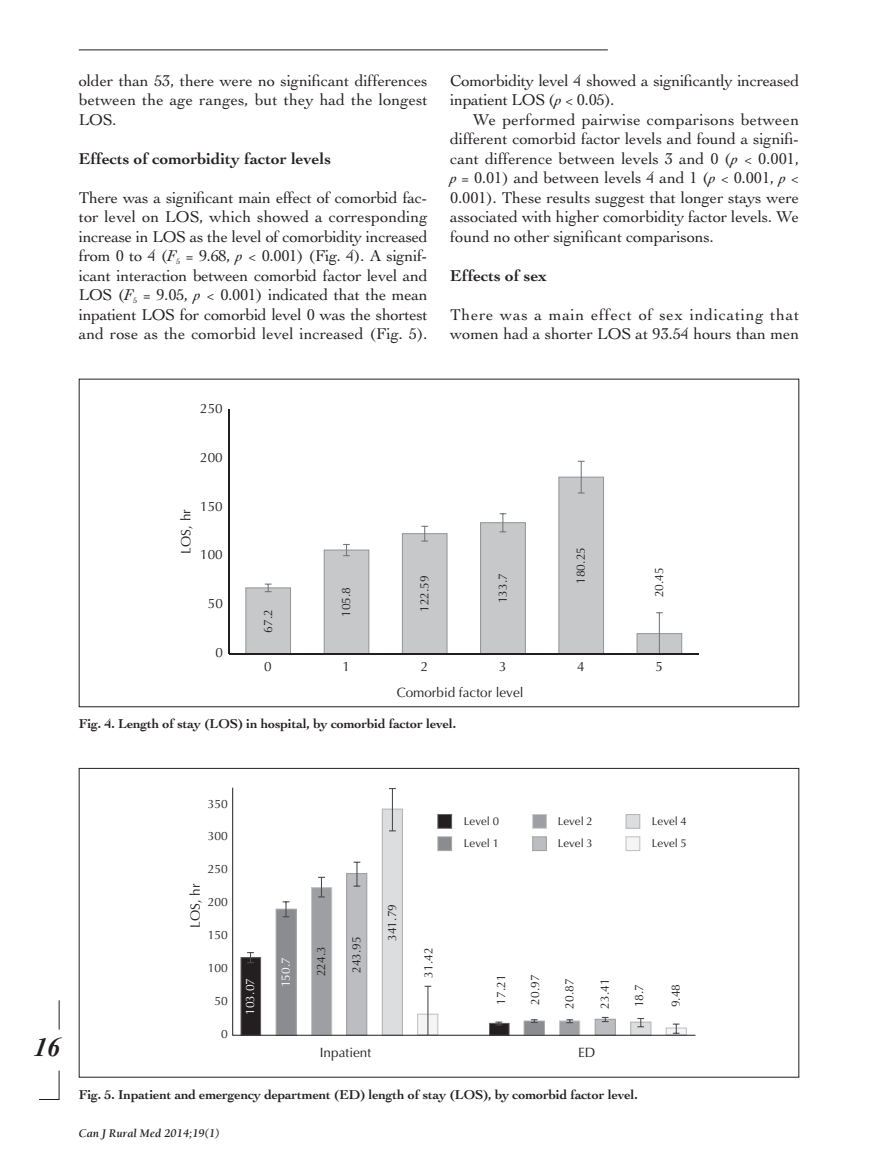
<style>
.page{position:relative;width:878px;height:1175px;background:#fff}
.page>*{position:absolute;margin:0;border:0;box-sizing:border-box;transform-origin:0 0}
.t1{font:italic 700 27px "Cochin LT Std";color:#231f20}
.t2{font:16.5px/19.5px "Cochin LT Std";letter-spacing:-.01em;color:#231f20;text-align:justify}
.t3{font:16.5px/19.5px "Cochin LT Std";letter-spacing:.04em;color:#231f20}
.t4{font:700 16.5px "Cochin LT Std";color:#231f20}
.t5{font:700 13.5px "Cochin LT Std";letter-spacing:-.01em;color:#231f20}
.t6{font:13.5px "Optima LT Std";letter-spacing:.005em;color:#231f20}
.t7{font:12px "Optima LT Std";letter-spacing:-.005em;color:#231f20}
.t8{font:italic 700 12px "Berkeley Std";color:#231f20}
.t9{font:12px "Optima LT Std";letter-spacing:-.005em;color:#fff}
.t10{font:11.4px/22.2px "Optima LT Std";letter-spacing:.005em;color:#231f20}
.s1{font-style:italic}
</style>
<div class="page">
<hr style="left:79px;top:50px;width:529px;height:1px;background:#231f20">
<svg style="left:59px;top:1000px;width:1px;height:29px"></svg>
<svg style="left:39px;top:1070px;width:21px;height:30px"></svg>
<svg style="left:245px;top:476px;width:437px;height:177px"></svg>
<svg style="left:265px;top:583px;width:6px;height:9px"></svg>
<svg style="left:343px;top:544px;width:7px;height:12px"></svg>
<svg style="left:421px;top:526px;width:7px;height:15px"></svg>
<svg style="left:499px;top:513px;width:7px;height:19px"></svg>
<hr style="left:580px;top:461px;width:1px;height:32px;background:#76787b">
<hr style="left:658px;top:612px;width:2px;height:41px;background:#76787b">
<hr style="left:228px;top:409px;width:2px;height:245px;background:#231f20">
<hr style="left:229px;top:653px;width:469px;height:1px;background:#231f20">
<svg style="left:232px;top:787px;width:464px;height:249px"></svg>
<div style="left:438px;top:836px;width:13px;height:14px;background:#8a8c8f"></div>
<div style="left:437px;top:836px;width:15px;height:15px;border:1px solid #aaabaf"></div>
<div style="left:626px;top:814px;width:13px;height:14px;background:#dcdddf"></div>
<div style="left:625px;top:814px;width:15px;height:14px;border:1px solid #b2b3b7"></div>
<div style="left:626px;top:836px;width:13px;height:14px;background:#f5f5f6"></div>
<div style="left:625px;top:836px;width:15px;height:15px;border:1px solid #bebfc2"></div>
<p class="t2" style="left:79px;top:72px;width:350px">older than 53, there were no significant differences between the age ranges, but they had the longest LOS.</p>
<p class="t4" style="left:79px;top:152px;width:254px">Effects of comorbidity factor levels</p>
<p class="t2" style="left:79px;top:189px;width:350px">There was a significant main effect of comorbid fac&shy;tor level on LOS, which showed a corresponding increase in LOS as the level of comorbidity increased from 0 to 4 (<span class="s1">F</span><sub>5</sub> = 9.68, <span class="s1">p</span> &lt; 0.001) (Fig. 4). A signif&shy;icant interaction between comorbid factor level and LOS (<span class="s1">F</span><sub>5</sub> = 9.05, <span class="s1">p</span> &lt; 0.001) indicated that the mean inpatient LOS for comorbid level 0 was the shortest and rose as the comorbid level increased (Fig. 5).</p>
<p class="t2" style="left:450px;top:72px;width:350px">Comorbidity level 4 showed a significantly increased inpatient LOS (<span class="s1">p</span> &lt; 0.05).</p>
<p class="t2" style="left:450px;top:111px;width:350px;text-indent:23px">We performed pairwise comparisons between different comorbid factor levels and found a signifi&shy;cant difference between levels 3 and 0 (<span class="s1">p</span> &lt; 0.001, <span class="s1">p</span> = 0.01) and between levels 4 and 1 (<span class="s1">p</span> &lt; 0.001, <span class="s1">p</span> &lt; 0.001). These results suggest that longer stays were associated with higher comorbidity factor levels. We found no other significant comparisons.</p>
<p class="t4" style="left:450px;top:269px;width:98px">Effects of sex</p>
<p class="t3" style="left:450px;top:306px;width:350px">There was a main effect of sex indicating that women had a shorter LOS at 93.54 hours than men</p>
<p class="t6" style="left:200px;top:402px;width:24px">250</p>
<p class="t6" style="left:200px;top:451px;width:24px">200</p>
<p class="t6" style="left:180px;top:553px;width:46px;rotate:-90deg">LOS, hr</p>
<p class="t6" style="left:200px;top:500px;width:24px">150</p>
<p class="t6" style="left:200px;top:549px;width:24px">100</p>
<p class="t6" style="left:208px;top:598px;width:17px">50</p>
<p class="t6" style="left:215px;top:647px;width:9px">0</p>
<p class="t7" style="left:263px;top:632px;width:25px;rotate:-90deg">67.2</p>
<p class="t7" style="left:341px;top:617px;width:32px;rotate:-90deg">105.8</p>
<p class="t7" style="left:419px;top:612px;width:38px;rotate:-90deg">122.59</p>
<p class="t7" style="left:497px;top:603px;width:32px;rotate:-90deg">133.7</p>
<p class="t7" style="left:576px;top:584px;width:38px;rotate:-90deg">180.25</p>
<p class="t7" style="left:654px;top:597px;width:32px;rotate:-90deg">20.45</p>
<p class="t6" style="left:264px;top:661px;width:9px">0</p>
<p class="t6" style="left:342px;top:661px;width:9px">1</p>
<p class="t6" style="left:421px;top:661px;width:9px">2</p>
<p class="t6" style="left:499px;top:661px;width:9px">3</p>
<p class="t6" style="left:577px;top:661px;width:9px">4</p>
<p class="t6" style="left:655px;top:661px;width:9px">5</p>
<p class="t6" style="left:396px;top:686px;width:128px">Comorbid factor level</p>
<p class="t5" style="left:79px;top:719px;width:379px">Fig. 4. Length of stay (LOS) in hospital, by comorbid factor level.</p>
<h1 class="t1" style="left:34px;top:1037px;width:28px">16</h1>
<p class="t7" style="left:208px;top:798px;width:22px">350</p>
<p class="t7" style="left:208px;top:831px;width:22px">300</p>
<p class="t7" style="left:208px;top:864px;width:22px">250</p>
<p class="t6" style="left:190px;top:927px;width:46px;rotate:-90deg">LOS, hr</p>
<p class="t7" style="left:208px;top:897px;width:22px">200</p>
<p class="t7" style="left:208px;top:930px;width:22px">150</p>
<p class="t7" style="left:208px;top:963px;width:22px">100</p>
<p class="t7" style="left:214px;top:996px;width:15px">50</p>
<p class="t7" style="left:221px;top:1029px;width:8px">0</p>
<p class="t9" style="left:245px;top:1014px;width:38px;rotate:-90deg">103.07</p>
<p class="t9" style="left:281px;top:987px;width:32px;rotate:-90deg">150.7</p>
<p class="t7" style="left:316px;top:976px;width:32px;rotate:-90deg">224.3</p>
<p class="t7" style="left:351px;top:973px;width:38px;rotate:-90deg">243.95</p>
<p class="t7" style="left:387px;top:940px;width:38px;rotate:-90deg">341.79</p>
<p class="t7" style="left:423px;top:977px;width:32px;rotate:-90deg">31.42</p>
<p class="t10" style="left:464px;top:810px;width:37px">Level 0<br>Level 1</p>
<p class="t10" style="left:557px;top:810px;width:37px">Level 2<br>Level 3</p>
<p class="t10" style="left:651px;top:810px;width:37px">Level 4<br>Level 5</p>
<p class="t7" style="left:496px;top:1004px;width:32px;rotate:-90deg">17.21</p>
<p class="t7" style="left:530px;top:1004px;width:32px;rotate:-90deg">20.97</p>
<p class="t7" style="left:564px;top:1008px;width:32px;rotate:-90deg">20.87</p>
<p class="t7" style="left:600px;top:1008px;width:32px;rotate:-90deg">23.41</p>
<p class="t7" style="left:634px;top:1007px;width:25px;rotate:-90deg">18.7</p>
<p class="t7" style="left:671px;top:1007px;width:25px;rotate:-90deg">9.48</p>
<p class="t6" style="left:320px;top:1046px;width:53px">Inpatient</p>
<p class="t6" style="left:578px;top:1046px;width:19px">ED</p>
<p class="t5" style="left:79px;top:1089px;width:560px">Fig. 5. Inpatient and emergency department (ED) length of stay (LOS), by comorbid factor level.</p>
<p class="t8" style="left:79px;top:1128px;width:142px">Can J Rural Med 2014;19(1)</p>
</div>
